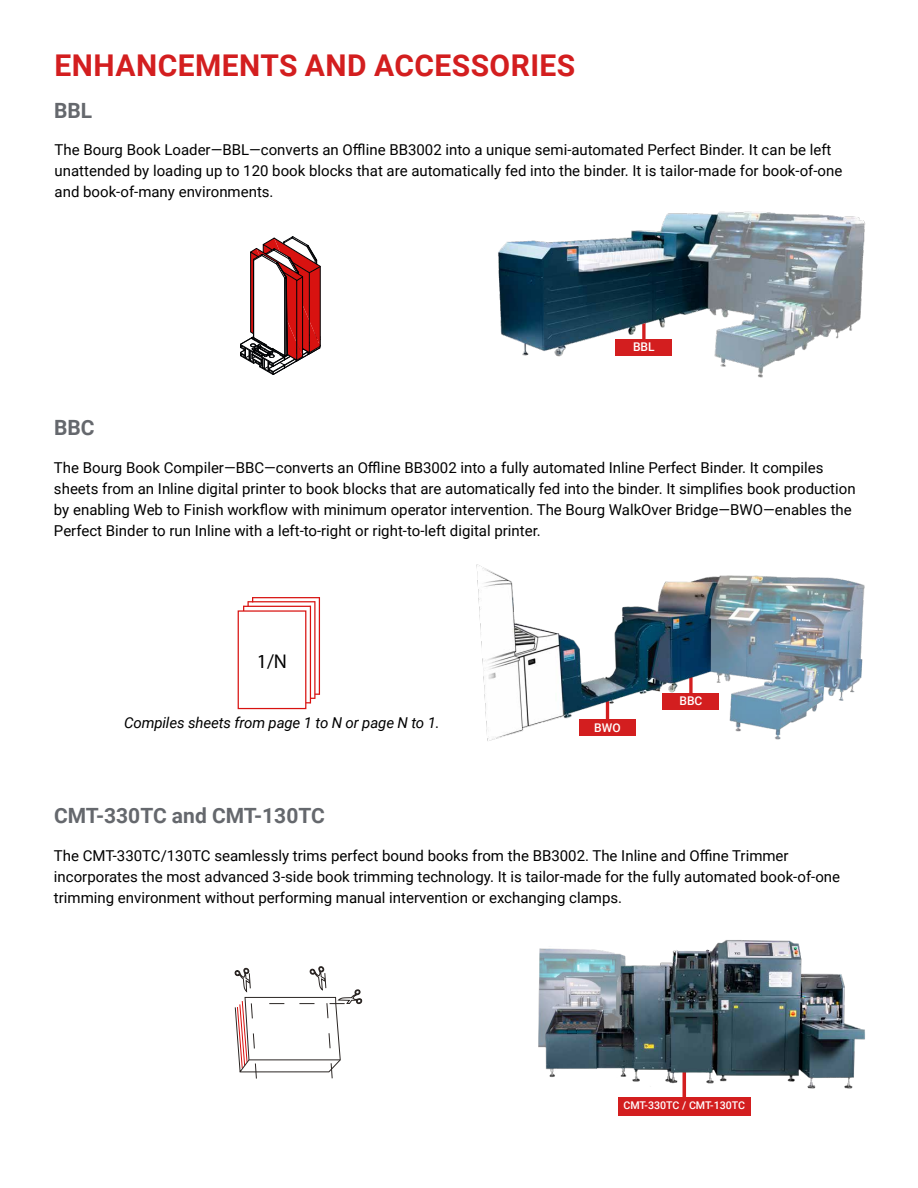
<style>
.page{position:relative;width:918px;height:1188px;background:#fff}
.page>*{position:absolute;margin:0;border:0;box-sizing:border-box;transform-origin:0 0}
.t1{font:700 30px "Roboto";letter-spacing:.015em;color:#d31e1f}
.t2{font:700 21px "Roboto";color:#65686d}
.t3{font:19.95px "Myriad Pro";color:#000001}
.t4{font:15px/21px "Roboto";color:#000001}
.t5{font:italic 15px "Roboto";letter-spacing:-.01em;color:#000001}
.t6{font:500 12px "Roboto";color:#fff}
.t7{font:500 10.65px "Roboto";color:#fff}
</style>
<div class="page">
<hr style="left:683px;top:1068px;width:3px;height:39px;background:#d31e1f">
<div style="left:618px;top:1097px;width:133px;height:18px;background:#d31e1f"></div>
<img style="left:538px;top:940px;width:327px;height:152px">
<svg style="left:240px;top:236px;width:81px;height:139px"></svg>
<svg style="left:235px;top:966px;width:127px;height:113px"></svg>
<hr style="left:249px;top:1059px;width:91px;height:1px;background:#2b2624">
<div style="left:238px;top:610px;width:68px;height:99px;border:1px solid #d81210"></div>
<hr style="left:244px;top:606px;width:66px;height:1px;background:#d81210">
<hr style="left:310px;top:606px;width:1px;height:97px;background:#d81210">
<hr style="left:248px;top:601px;width:67px;height:1px;background:#d81210">
<hr style="left:314px;top:601px;width:2px;height:98px;background:#d81210">
<svg style="left:243px;top:597px;width:10px;height:14px"></svg>
<hr style="left:253px;top:597px;width:66px;height:1px;background:#d81210">
<hr style="left:319px;top:597px;width:1px;height:98px;background:#d81210">
<svg style="left:306px;top:694px;width:13px;height:9px"></svg>
<img style="left:498px;top:211px;width:368px;height:167px">
<img style="left:476px;top:564px;width:389px;height:177px">
<h1 class="t1" style="left:55px;top:44px;width:522px">ENHANCEMENTS AND ACCESSORIES</h1>
<h2 class="t2" style="left:54px;top:96px;width:40px">BBL</h2>
<p class="t4" style="left:55px;top:139px;width:789px">The Bourg Book Loader—BBL—converts an Offline BB3002 into a unique semi-automated Perfect Binder. It can be left unattended by loading up to 120 book blocks that are automatically fed into the binder. It is tailor-made for book-of-one and book-of-many environments.</p>
<h2 class="t2" style="left:54px;top:412px;width:42px">BBC</h2>
<p class="t6" style="left:633px;top:338px;width:23px">BBL</p>
<p class="t4" style="left:54px;top:457px;width:803px">The Bourg Book Compiler—BBC—converts an Offline BB3002 into a fully automated Inline Perfect Binder. It compiles sheets from an Inline digital printer to book blocks that are automatically fed into the binder. It simplifies book production by enabling Web to Finish workflow with minimum operator intervention. The Bourg WalkOver Bridge—BWO—enables the Perfect Binder to run Inline with a left-to-right or right-to-left digital printer.</p>
<h3 class="t3" style="left:257px;top:649px;width:32px">1/N</h3>
<p class="t5" style="left:124px;top:713px;width:317px">Compiles sheets from page 1 to N or page N to 1.</p>
<h2 class="t2" style="left:54px;top:801px;width:272px">CMT-330TC and CMT-130TC</h2>
<p class="t6" style="left:594px;top:719px;width:28px">BWO</p>
<p class="t6" style="left:679px;top:693px;width:24px">BBC</p>
<p class="t4" style="left:54px;top:845px;width:788px">The CMT-330TC/130TC seamlessly trims perfect bound books from the BB3002. The Inline and Offine Trimmer incorporates the most advanced 3-side book trimming technology. It is tailor-made for the fully automated book-of-one trimming environment without performing manual intervention or exchanging clamps.</p>
<p class="t7" style="left:623px;top:1098px;width:123px">CMT-330TC / CMT-130TC</p>
</div>
